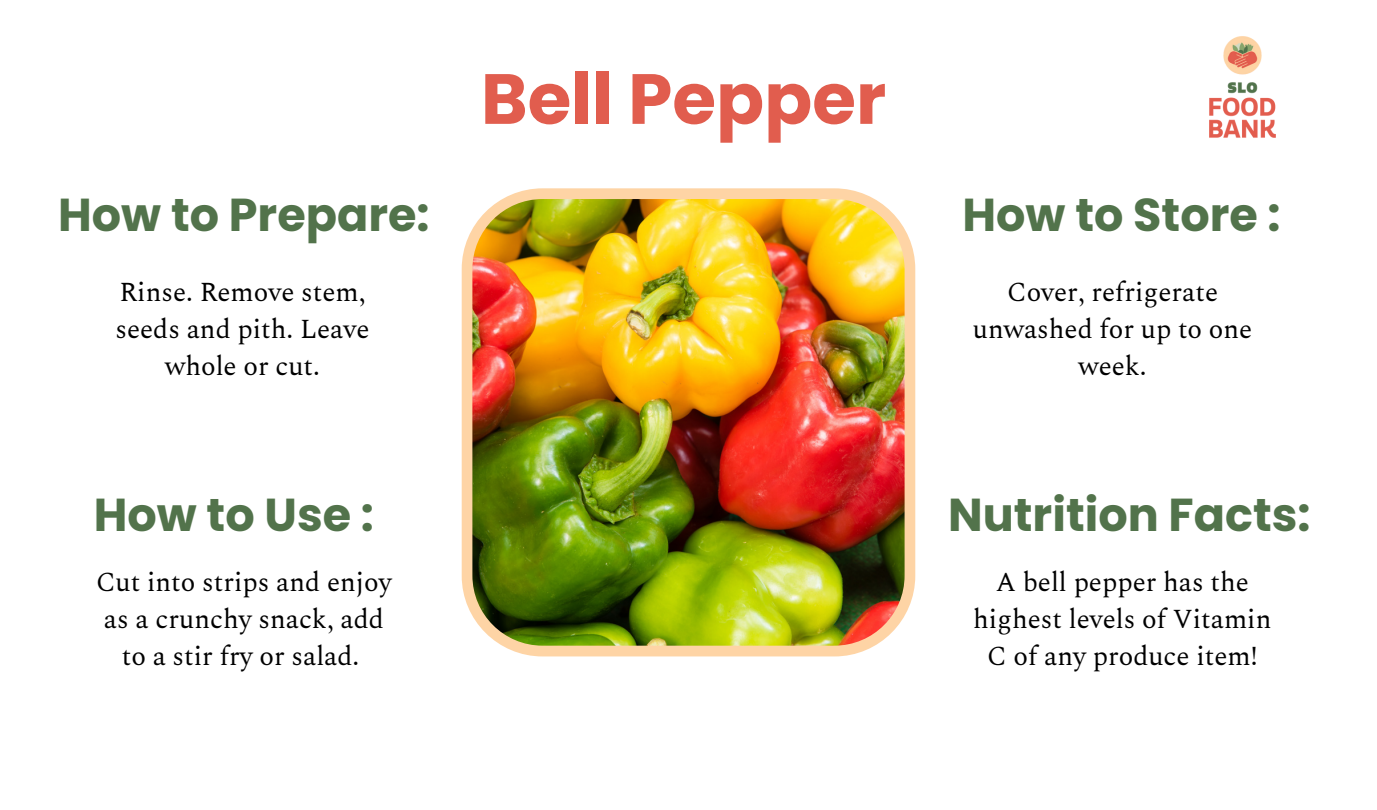
<style>
.page{position:relative;width:1377px;height:810px;background:#fff}
.page>*{position:absolute;margin:0;border:0;box-sizing:border-box;transform-origin:0 0}
.t1{font:700 70.88px "Poppins";color:#e15d4e}
.t2{font:700 46.12px "Poppins";color:#52734b}
.t3{font:27px/37.1px "Spectral";color:#000;text-align:center}
</style>
<div class="page">
<img style="left:1209px;top:36px;width:67px;height:102px">
<img style="left:462px;top:188px;width:453px;height:468px">
<p class="t2" style="left:58px;top:183px;width:373px">How to Prepare:</p>
<p class="t1" style="left:481px;top:49px;width:407px">Bell Pepper</p>
<p class="t2" style="left:963px;top:183px;width:320px">How to Store :</p>
<p class="t3" style="left:115px;top:275px;width:255px">Rinse. Remove stem, seeds and pith. Leave whole or cut.</p>
<p class="t3" style="left:973px;top:275px;width:281px">Cover, refrigerate unwashed for up to one week.</p>
<p class="t2" style="left:94px;top:483px;width:282px">How to Use :</p>
<p class="t3" style="left:96px;top:564px;width:297px">Cut into strips and enjoy as a crunchy snack, add to a stir fry or salad.</p>
<p class="t2" style="left:948px;top:483px;width:364px">Nutrition Facts:</p>
<p class="t3" style="left:973px;top:564px;width:300px">A bell pepper has the highest levels of Vitamin<br>C of any produce item!</p>
</div>
